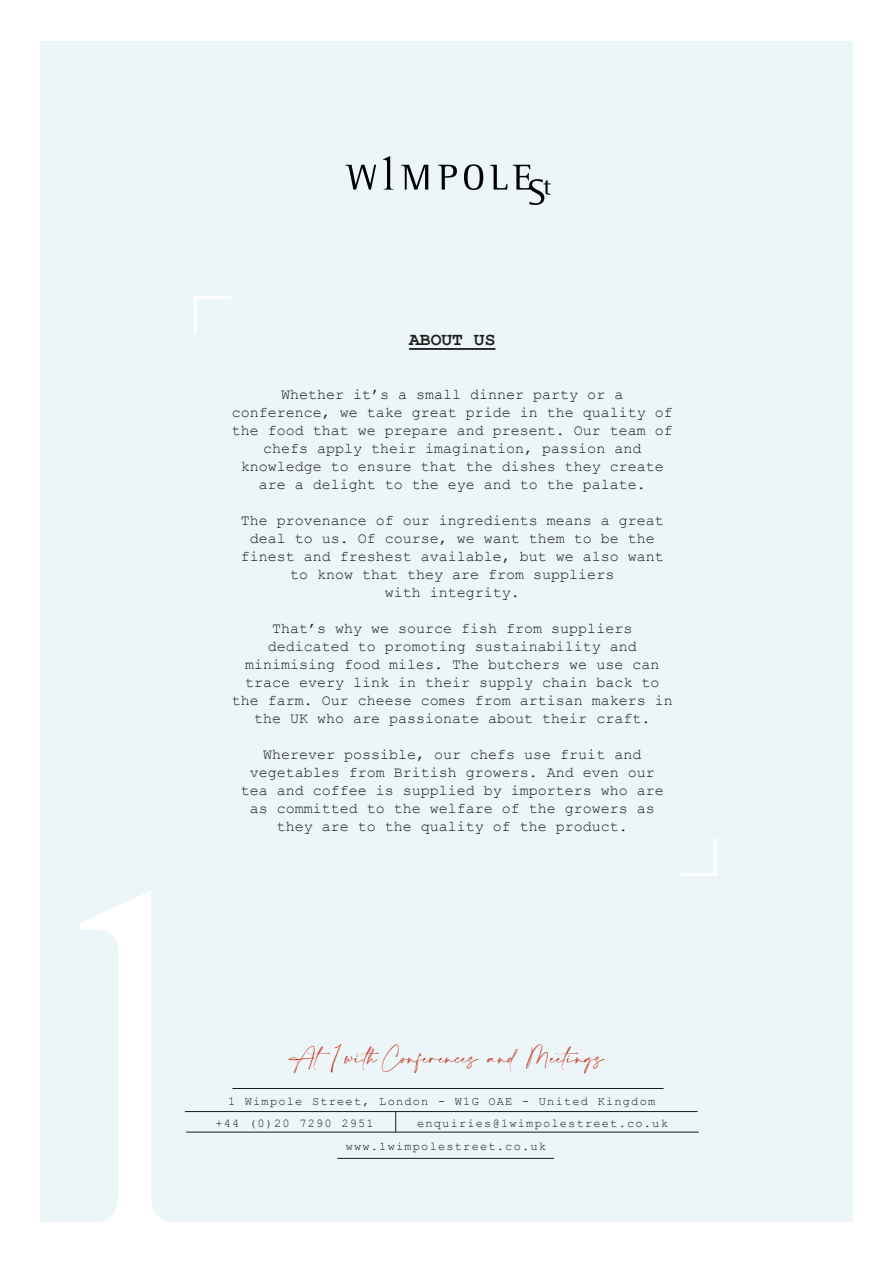
<style>
.page{position:relative;width:893px;height:1263px;background:#fff}
.page>*{position:absolute;margin:0;border:0;box-sizing:border-box;transform-origin:0 0}
.t1{font:700 18px "Courier New";color:#1d1d1b}
.t2{font:15px/18px "Courier New";color:#1d1d1b;text-align:center}
.t3{font:13.8px "Amalfi Coast";color:#c63018}
.t4{font:12px/23.2px "Courier New";letter-spacing:.1em;color:#1e1e1c}
</style>
<div class="page">
<div style="left:40px;top:41px;width:813px;height:1181px;background:#ecf6f9"></div>
<svg style="left:80px;top:891px;width:88px;height:331px"></svg>
<svg style="left:345px;top:156px;width:205px;height:49px"></svg>
<hr style="left:186px;top:1132px;width:513px;height:1px;background:#191a19">
<hr style="left:185px;top:1111px;width:513px;height:1px;background:#191a19">
<hr style="left:232px;top:1088px;width:431px;height:1px;background:#191a19">
<hr style="left:337px;top:1158px;width:217px;height:1px;background:#191a19">
<svg style="left:395px;top:1112px;width:1px;height:20px"></svg>
<hr style="left:409px;top:348px;width:86px;height:2px;background:#1d1d1b">
<svg style="left:194px;top:296px;width:37px;height:37px"></svg>
<svg style="left:679px;top:839px;width:38px;height:37px"></svg>
<p class="t1" style="left:409px;top:328px;width:88px">ABOUT US</p>
<p class="t2" style="left:232px;top:385px;width:443px">Whether it’s a small dinner party or a conference, we take great pride in the quality of the food that we prepare and present. Our team of chefs apply their imagination, passion and knowledge to ensure that the dishes they create are a delight to the eye and to the palate.</p>
<p class="t2" style="left:241px;top:511px;width:425px">The provenance of our ingredients means a great deal to us. Of course, we want them to be the finest and freshest available, but we also want to know that they are from suppliers<br>with integrity.</p>
<p class="t2" style="left:232px;top:619px;width:443px">That’s why we source fish from suppliers dedicated to promoting sustainability and minimising food miles. The butchers we use can trace every link in their supply chain back to the farm. Our cheese comes from artisan makers in the UK who are passionate about their craft.</p>
<p class="t2" style="left:241px;top:745px;width:425px">Wherever possible, our chefs use fruit and vegetables from British growers. And even our tea and coffee is supplied by importers who are as committed to the welfare of the growers as they are to the quality of the product.</p>
<p class="t3" style="left:290px;top:1050px;width:315px">At1 with Conferences and Meetings</p>
<p class="t4" style="left:228px;top:1089px;width:429px">1 Wimpole Street, London - W1G OAE - United Kingdom</p>
<p class="t4" style="left:346px;top:1111px;width:324px;text-indent:71px">enquiries@1wimpolestreet.co.uk www.1wimpolestreet.co.uk</p>
<p class="t4" style="left:215px;top:1111px;width:160px">+44 (0)20 7290 2951</p>
</div>
